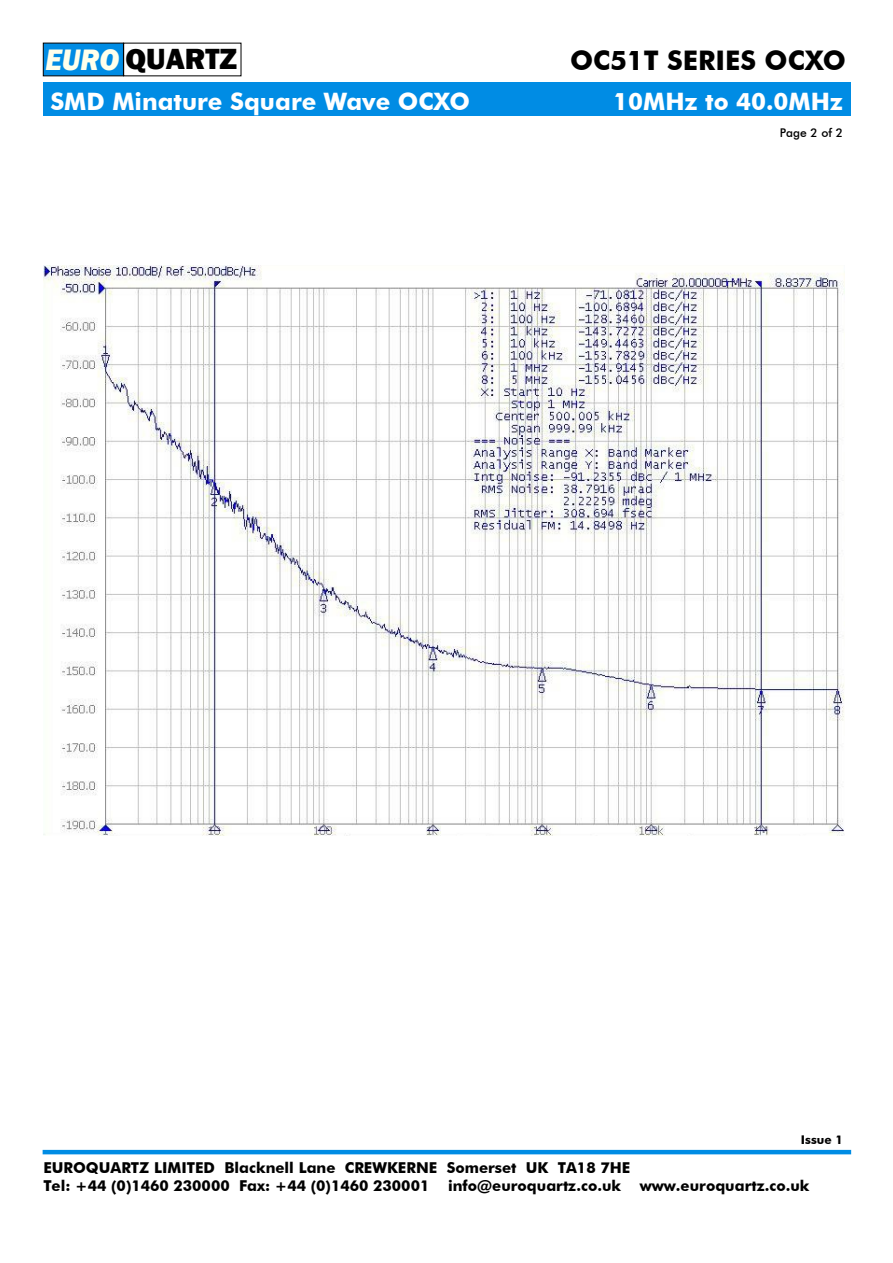
<style>
.page{position:relative;width:893px;height:1263px;background:#fff}
.page>*{position:absolute;margin:0;border:0;box-sizing:border-box;transform-origin:0 0}
.t1{font:800 30px "Franklin Gothic";color:#000}
.t2{font:700 27px "Futura BT";color:#000}
.t3{font:700 24px "Futura BT";color:#fff}
.t4{font:700 15px/18px "Futura BT";color:#000}
.t5{font:500 12px "Futura BT";color:#000}
.t6{font:700 12px "Futura BT";color:#000}
.s1{font-style:italic;font-size:30.45px;color:#ffffeb}
</style>
<div class="page">
<hr style="left:43px;top:1150px;width:808px;height:4px;background:#008ce4">
<div style="left:43px;top:43px;width:81px;height:33px;background:#008ce4"></div>
<div style="left:43px;top:82px;width:807px;height:34px;background:#008ce4"></div>
<img style="left:44px;top:265px;width:800px;height:571px">
<h1 class="t1" style="left:45px;top:48px;width:193px"><span class="s1">EURO</span> QUARTZ</h1>
<h3 class="t3" style="left:50px;top:91px;width:421px">SMD Minature Square Wave OCXO</h3>
<h2 class="t2" style="left:570px;top:49px;width:277px">OC51T SERIES OCXO</h2>
<h3 class="t3" style="left:613px;top:91px;width:231px">10MHz to 40.0MHz</h3>
<p class="t5" style="left:780px;top:128px;width:65px">Page 2 of 2</p>
<p class="t6" style="left:801px;top:1135px;width:44px">Issue 1</p>
<p class="t4" style="left:43px;top:1160px;width:768px">EUROQUARTZ LIMITED Blacknell Lane CREWKERNE Somerset UK TA18 7HE<br>Tel: +44 (0)1460 230000 Fax: +44 (0)1460 230001 info@euroquartz.co.uk www.euroquartz.co.uk</p>
</div>
